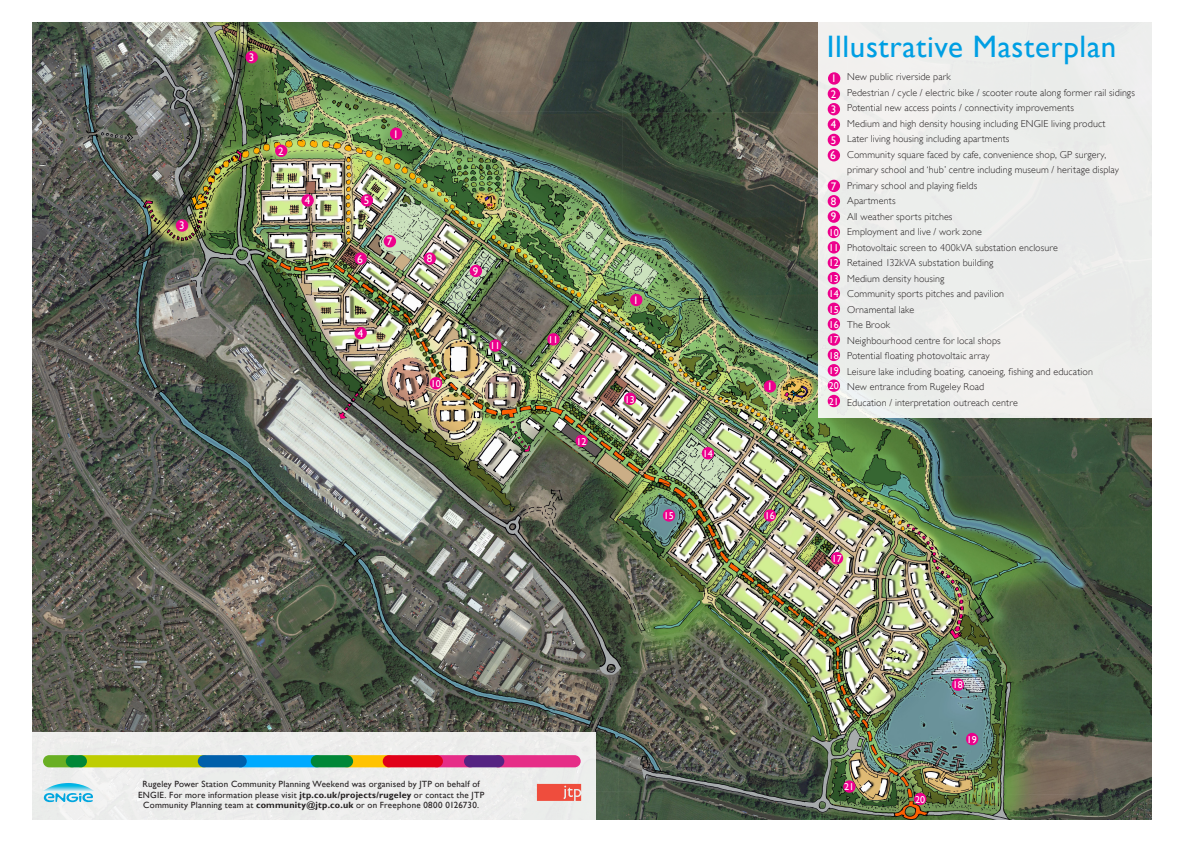
<style>
.page{position:relative;width:1191px;height:842px;background:#fff}
.page>*{position:absolute;margin:0;border:0;box-sizing:border-box;transform-origin:0 0}
.t1{font:31px "Gill Sans";letter-spacing:.02em;color:#009fe3}
.t2{font:11.6px "Gill Sans";color:#fff}
.t3{font:11px/15.4px "Gill Sans";color:#fff;text-align:justify}
.t4{font:300 10px/15.5px "Gill Sans";letter-spacing:.01em;color:#231f20}
.t5{font:10px/15.4px "Gill Sans";color:#fff;text-align:justify}
.t6{font:9px/10.8px "Gill Sans";letter-spacing:.025em;color:#231f20;text-align:center}
.s1{font-weight:700}
</style>
<div class="page">
<img style="left:32px;top:22px;width:1119px;height:798px">
<div style="left:818px;top:21px;width:334px;height:396px;background:#eceeec"></div>
<div style="left:32px;top:733px;width:563px;height:87px;background:#edeeec"></div>
<div style="left:828px;top:72px;width:12px;height:13px;background:#ed008c;border-radius:50%"></div>
<div style="left:827px;top:88px;width:13px;height:12px;background:#ed008c;border-radius:50%"></div>
<div style="left:827px;top:103px;width:13px;height:12px;background:#ed008c;border-radius:50%"></div>
<div style="left:827px;top:118px;width:13px;height:13px;background:#ed008c;border-radius:50%"></div>
<div style="left:827px;top:134px;width:13px;height:12px;background:#ed008c;border-radius:50%"></div>
<div style="left:827px;top:149px;width:13px;height:12px;background:#ed008c;border-radius:50%"></div>
<div style="left:827px;top:180px;width:13px;height:12px;background:#ed008c;border-radius:50%"></div>
<div style="left:827px;top:195px;width:13px;height:12px;background:#ed008c;border-radius:50%"></div>
<div style="left:827px;top:226px;width:13px;height:12px;background:#ed008c;border-radius:50%"></div>
<div style="left:827px;top:241px;width:13px;height:12px;background:#ed008c;border-radius:50%"></div>
<div style="left:827px;top:256px;width:13px;height:13px;background:#ed008c;border-radius:50%"></div>
<div style="left:827px;top:272px;width:13px;height:12px;background:#ed008c;border-radius:50%"></div>
<div style="left:827px;top:287px;width:13px;height:13px;background:#ed008c;border-radius:50%"></div>
<div style="left:827px;top:303px;width:13px;height:12px;background:#ed008c;border-radius:50%"></div>
<div style="left:827px;top:318px;width:13px;height:12px;background:#ed008c;border-radius:50%"></div>
<div style="left:827px;top:333px;width:13px;height:13px;background:#ed008c;border-radius:50%"></div>
<div style="left:827px;top:349px;width:13px;height:12px;background:#ed008c;border-radius:50%"></div>
<div style="left:827px;top:364px;width:13px;height:12px;background:#ed008c;border-radius:50%"></div>
<svg style="left:827px;top:379px;width:13px;height:13px"></svg>
<div style="left:827px;top:395px;width:13px;height:12px;background:#ed008c;border-radius:50%"></div>
<div style="left:827px;top:210px;width:13px;height:13px;background:#ed008c;border-radius:50%"></div>
<svg style="left:44px;top:793px;width:49px;height:10px"></svg>
<img style="left:43px;top:783px;width:51px;height:9px">
<div style="left:43px;top:755px;width:35px;height:12px;background:#69af23;border-radius:6px"></div>
<div style="left:75px;top:755px;width:135px;height:12px;background:#becd00;border-radius:6px"></div>
<div style="left:492px;top:755px;width:88px;height:12px;background:#e62d87;border-radius:6px"></div>
<div style="left:431px;top:755px;width:45px;height:12px;background:#e62d87;border-radius:6px"></div>
<div style="left:341px;top:755px;width:54px;height:12px;background:#ffc300;border-radius:6px"></div>
<div style="left:234px;top:755px;width:89px;height:12px;background:#0af;border-radius:6px"></div>
<div style="left:311px;top:755px;width:42px;height:12px;background:#008737;border-radius:6px"></div>
<div style="left:198px;top:755px;width:49px;height:12px;background:#005faa;border-radius:6px"></div>
<div style="left:464px;top:755px;width:40px;height:12px;background:#552382;border-radius:6px"></div>
<div style="left:383px;top:755px;width:60px;height:12px;background:#e10019;border-radius:6px"></div>
<div style="left:66px;top:755px;width:21px;height:12px;background:#008737;border-radius:6px"></div>
<svg style="left:537px;top:784px;width:44px;height:17px"></svg>
<div style="left:390px;top:128px;width:12px;height:12px;background:#ed008c;border-radius:50%"></div>
<div style="left:275px;top:145px;width:12px;height:12px;background:#ed008c;border-radius:50%"></div>
<div style="left:176px;top:219px;width:12px;height:13px;background:#ed008c;border-radius:50%"></div>
<div style="left:354px;top:327px;width:13px;height:12px;background:#ed008c;border-radius:50%"></div>
<div style="left:361px;top:194px;width:12px;height:13px;background:#ed008c;border-radius:50%"></div>
<div style="left:354px;top:252px;width:13px;height:13px;background:#ed008c;border-radius:50%"></div>
<div style="left:384px;top:235px;width:12px;height:12px;background:#ed008c;border-radius:50%"></div>
<div style="left:423px;top:252px;width:13px;height:13px;background:#ed008c;border-radius:50%"></div>
<div style="left:470px;top:265px;width:12px;height:12px;background:#ed008c;border-radius:50%"></div>
<div style="left:430px;top:377px;width:12px;height:12px;background:#ed008c;border-radius:50%"></div>
<div style="left:489px;top:339px;width:12px;height:13px;background:#ed008c;border-radius:50%"></div>
<div style="left:575px;top:435px;width:13px;height:12px;background:#ed008c;border-radius:50%"></div>
<div style="left:624px;top:393px;width:12px;height:12px;background:#ed008c;border-radius:50%"></div>
<div style="left:702px;top:447px;width:12px;height:12px;background:#ed008c;border-radius:50%"></div>
<div style="left:663px;top:509px;width:12px;height:13px;background:#ed008c;border-radius:50%"></div>
<div style="left:763px;top:509px;width:13px;height:13px;background:#ed008c;border-radius:50%"></div>
<div style="left:831px;top:552px;width:12px;height:12px;background:#ed008c;border-radius:50%"></div>
<svg style="left:951px;top:678px;width:13px;height:13px"></svg>
<div style="left:966px;top:733px;width:12px;height:12px;background:#ed008c;border-radius:50%"></div>
<div style="left:914px;top:793px;width:12px;height:12px;background:#ed008c;border-radius:50%"></div>
<div style="left:843px;top:780px;width:12px;height:13px;background:#ed008c;border-radius:50%"></div>
<div style="left:301px;top:194px;width:13px;height:13px;background:#ed008c;border-radius:50%"></div>
<div style="left:245px;top:51px;width:13px;height:12px;background:#ed008c;border-radius:50%"></div>
<div style="left:547px;top:333px;width:12px;height:12px;background:#ed008c;border-radius:50%"></div>
<div style="left:630px;top:294px;width:12px;height:12px;background:#ed008c;border-radius:50%"></div>
<div style="left:763px;top:380px;width:13px;height:13px;background:#ed008c;border-radius:50%"></div>
<p class="t3" style="left:179px;top:218px;width:7px">3</p>
<p class="t3" style="left:249px;top:50px;width:7px">3</p>
<p class="t3" style="left:278px;top:143px;width:7px">2</p>
<p class="t3" style="left:305px;top:193px;width:7px">4</p>
<p class="t3" style="left:393px;top:126px;width:7px">1</p>
<p class="t3" style="left:364px;top:193px;width:7px">5</p>
<p class="t2" style="left:357px;top:252px;width:7px">6</p>
<p class="t3" style="left:387px;top:234px;width:7px">7</p>
<p class="t3" style="left:358px;top:326px;width:7px">4</p>
<p class="t3" style="left:427px;top:251px;width:7px">8</p>
<p class="t5" style="left:431px;top:376px;width:11px">10</p>
<p class="t3" style="left:473px;top:264px;width:7px">9</p>
<p class="t5" style="left:490px;top:338px;width:11px">11</p>
<p class="t5" style="left:548px;top:332px;width:11px">11</p>
<p class="t5" style="left:576px;top:434px;width:11px">12</p>
<p class="t3" style="left:633px;top:293px;width:7px">1</p>
<p class="t5" style="left:625px;top:392px;width:11px">13</p>
<p class="t5" style="left:703px;top:446px;width:11px">14</p>
<p class="t3" style="left:767px;top:379px;width:7px">1</p>
<p class="t5" style="left:664px;top:508px;width:11px">15</p>
<p class="t5" style="left:764px;top:508px;width:11px">16</p>
<p class="t6" style="left:138px;top:778px;width:348px">Rugeley Power Station Community Planning Weekend was organised by JTP on behalf of<br>ENGIE. For more information please visit <span class="s1">jtp.co.uk/projects/rugeley</span> or contact the JTP<br>Community Planning team at <span class="s1">community@jtp.co.uk</span> or on Freephone 0800 0126730.</p>
<h1 class="t1" style="left:826px;top:29px;width:291px">Illustrative Masterplan</h1>
<p class="t4" style="left:847px;top:69px;width:289px">New public riverside park<br>Pedestrian / cycle / electric bike / scooter route along former rail sidings Potential new access points / connectivity improvements<br>Medium and high density housing including ENGIE living product<br>Later living housing including apartments<br>Community square faced by cafe, convenience shop, GP surgery, primary school and ‘hub’ centre including museum / heritage display Primary school and playing fields<br>Apartments<br>All weather sports pitches<br>Employment and live / work zone<br>Photovoltaic screen to 400kVA substation enclosure<br>Retained 132kVA substation building<br>Medium density housing<br>Community sports pitches and pavilion<br>Ornamental lake<br>The Brook<br>Neighbourhood centre for local shops<br>Potential floating photovoltaic array<br>Leisure lake including boating, canoeing, fishing and education<br>New entrance from Rugeley Road<br>Education / interpretation outreach centre</p>
<p class="t3" style="left:831px;top:71px;width:7px">1<br>2<br>3<br>4<br>5</p>
<p class="t2" style="left:830px;top:149px;width:7px">6</p>
<p class="t3" style="left:831px;top:178px;width:7px">7<br>8</p>
<p class="t5" style="left:828px;top:225px;width:11px">10<br>11<br>12<br>13<br>14<br>15<br>16<br>17<br>18<br>19<br>20<br>21</p>
<p class="t3" style="left:831px;top:209px;width:7px">9</p>
<p class="t5" style="left:832px;top:551px;width:11px">17</p>
<p class="t5" style="left:844px;top:779px;width:11px">21</p>
<p class="t5" style="left:915px;top:792px;width:11px">20</p>
<p class="t5" style="left:952px;top:677px;width:11px">18</p>
<p class="t5" style="left:967px;top:732px;width:11px">19</p>
</div>
